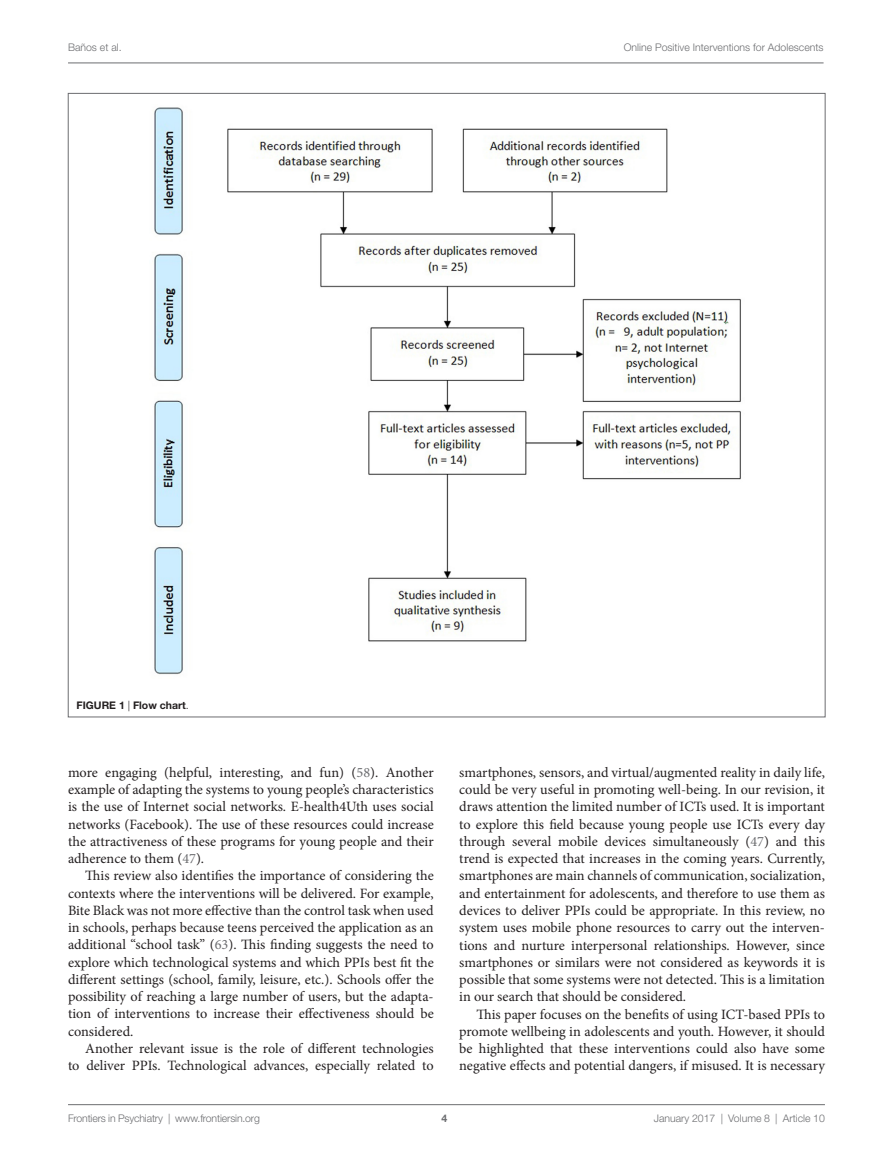
<style>
.page{position:relative;width:893px;height:1170px;background:#fff}
.page>*{position:absolute;margin:0;border:0;box-sizing:border-box;transform-origin:0 0}
.t1{font:14.25px/17.2px "Minion Pro";color:#231f20;text-align:justify}
.t2{font:300 10.5px "Helvetica Neue LT Std";color:#6c6d70}
.t3{font:700 10.5px "Helvetica Neue LT Std";color:#231f20}
.t4{font:700 10.5px "Helvetica Neue LT Std";color:#6c6d70}
.s1{font-weight:300}
.s2{color:#6c6d70}
</style>
<div class="page">
<img style="left:154px;top:107px;width:587px;height:568px">
<hr style="left:68px;top:63px;width:756px;height:1px;background:#6c6d70">
<hr style="left:68px;top:1104px;width:757px;height:1px;background:#6c6d70">
<p class="t2" style="left:68px;top:41px;width:55px">Baños et al.</p>
<p class="t2" style="left:624px;top:41px;width:201px">Online Positive Interventions for Adolescents</p>
<p class="t3" style="left:77px;top:698px;width:114px">Figure 1 <span class="s1">|</span> Flow chart<span class="s1">.</span></p>
<p class="t1" style="left:68px;top:763px;width:367px">more engaging (helpful, interesting, and fun) (<span class="s2">58</span>). Another example of adapting the systems to young people’s characteristics is the use of Internet social networks. E-health4Uth uses social networks (Facebook). The use of these resources could increase the attractiveness of these programs for young people and their adherence to them (<span class="s2">47</span>).</p>
<p class="t1" style="left:68px;top:867px;width:367px;text-indent:17px">This review also identifies the importance of considering the contexts where the interventions will be delivered. For example, Bite Black was not more effective than the control task when used in schools, perhaps because teens perceived the application as an additional “school task” (<span class="s2">63</span>). This finding suggests the need to explore which technological systems and which PPIs best fit the different settings (school, family, leisure, etc.). Schools offer the possibility of reaching a large number of users, but the adapta&shy;tion of interventions to increase their effectiveness should be considered.</p>
<p class="t1" style="left:68px;top:1039px;width:367px;text-align:right">Another relevant issue is the role of different technologies<br>to deliver PPIs. Technological advances, especially related to</p>
<p class="t1" style="left:459px;top:763px;width:367px">smartphones, sensors, and virtual/augmented reality in daily life, could be very useful in promoting well-being. In our revision, it draws attention the limited number of ICTs used. It is important to explore this field because young people use ICTs every day through several mobile devices simultaneously (<span class="s2">47</span>) and this trend is expected that increases in the coming years. Currently, smartphones are main channels of communication, socialization, and entertainment for adolescents, and therefore to use them as devices to deliver PPIs could be appropriate. In this review, no system uses mobile phone resources to carry out the interven&shy;tions and nurture interpersonal relationships. However, since smartphones or similars were not considered as keywords it is possible that some systems were not detected. This is a limitation in our search that should be considered.</p>
<p class="t1" style="left:459px;top:1005px;width:367px;text-indent:17px">This paper focuses on the benefits of using ICT-based PPIs to promote wellbeing in adolescents and youth. However, it should be highlighted that these interventions could also have some negative effects and potential dangers, if misused. It is necessary</p>
<p class="t2" style="left:68px;top:1111px;width:193px">Frontiers in Psychiatry | www.frontiersin.org</p>
<p class="t2" style="left:654px;top:1111px;width:173px">January 2017 | Volume 8 | Article 10</p>
<p class="t4" style="left:441px;top:1111px;width:7px">4</p>
</div>
